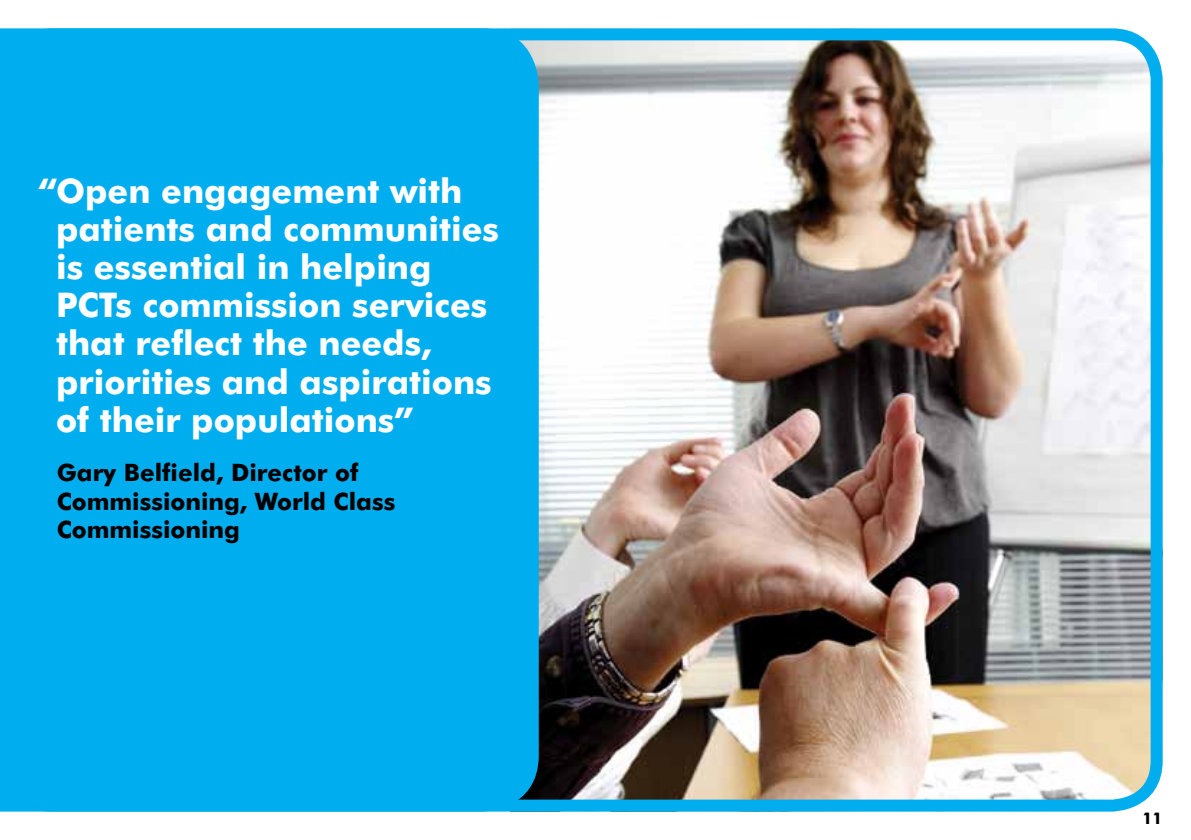
<style>
.page{position:relative;width:1191px;height:840px;background:#fff}
.page>*{position:absolute;margin:0;border:0;box-sizing:border-box;transform-origin:0 0}
.t1{font:700 34px/38px "Futura BT";color:#fff}
.t2{font:700 24px/28.8px "Futura BT";color:#000}
.t3{font:700 16px "Futura BT";color:#000}
</style>
<div class="page">
<img style="left:539px;top:41px;width:623px;height:757px">
<div style="left:0;top:28px;width:1162px;height:783px;border:12px solid #00aeef;border-radius:45px"></div>
<div style="left:0;top:28px;width:539px;height:783px;background:#00aeef"></div>
<p class="t1" style="left:56px;top:172px;width:444px;text-indent:-18px">“Open engagement with patients and communities is essential in helping<br>PCTs commission services that reflect the needs, priorities and aspirations of their populations”</p>
<p class="t2" style="left:57px;top:457px;width:340px">Gary Belfield, Director of<br>Commissioning, World Class<br>Commissioning</p>
<p class="t3" style="left:1142px;top:808px;width:21px">11</p>
</div>
